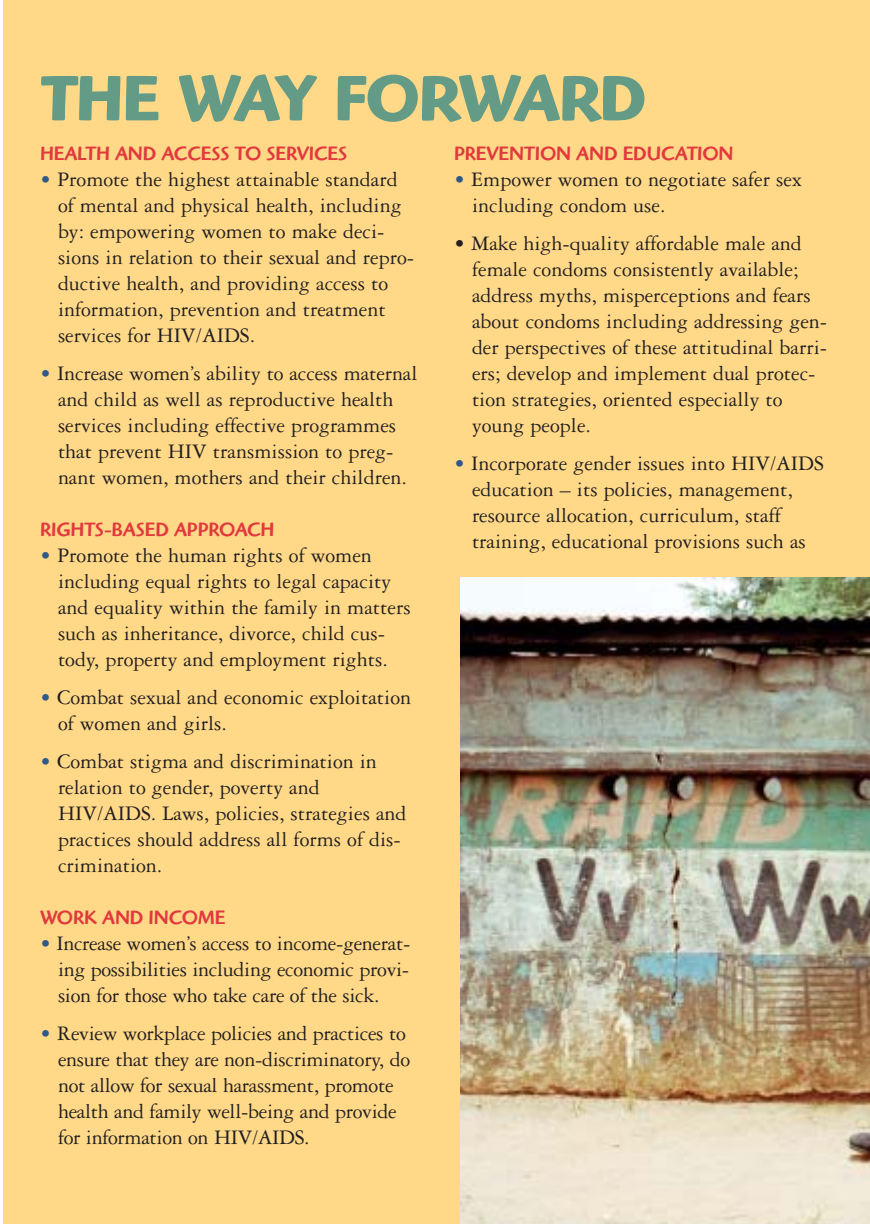
<style>
.page{position:relative;width:870px;height:1224px;background:#fff}
.page>*{position:absolute;margin:0;border:0;box-sizing:border-box;transform-origin:0 0}
.t1{font:700 66px "Highlander";letter-spacing:-.02em;color:#639b86}
.t2{font:22px/26px "Garamond Three";color:#231f20}
.t3{font:500 20px "Highlander";letter-spacing:-.01em;color:#e1393e}
.s1{color:#30598a}
</style>
<div class="page">
<div style="left:4px;top:0;width:866px;height:1224px;background:#ffd988"></div>
<img style="left:460px;top:577px;width:410px;height:647px">
<h1 class="t1" style="left:42px;top:76px;width:606px">THE WAY FORWARD</h1>
<p class="t3" style="left:40px;top:147px;width:309px">HEALTH AND ACCESS TO SERVICES</p>
<p class="t2" style="left:58px;top:169px;width:358px;text-indent:-18px"><span class="s1">•</span> Promote the highest attainable standard of mental and physical health, including by: empowering women to make deci&shy;sions in relation to their sexual and repro&shy;ductive health, and providing access to information, prevention and treatment services for HIV/AIDS.</p>
<p class="t2" style="left:40px;top:363px;width:379px;text-align:center"><span class="s1">•</span> Increase women’s ability to access maternal and child as well as reproductive health services including effective programmes that prevent HIV transmission to preg&shy;nant women, mothers and their children.</p>
<p class="t3" style="left:40px;top:523px;width:236px">RIGHTS-BASED APPROACH</p>
<p class="t2" style="left:58px;top:545px;width:354px;text-indent:-18px"><span class="s1">•</span> Promote the human rights of women including equal rights to legal capacity and equality within the family in matters such as inheritance, divorce, child cus&shy;tody, property and employment rights.</p>
<p class="t2" style="left:58px;top:687px;width:355px;text-indent:-18px"><span class="s1">•</span> Combat sexual and economic exploitation of women and girls.</p>
<p class="t2" style="left:58px;top:751px;width:350px;text-indent:-18px"><span class="s1">•</span> Combat stigma and discrimination in relation to gender, poverty and HIV/AIDS. Laws, policies, strategies and practices should address all forms of dis&shy;crimination.</p>
<p class="t3" style="left:40px;top:911px;width:187px">WORK AND INCOME</p>
<p class="t2" style="left:58px;top:933px;width:354px;text-align:justify;text-indent:-18px"><span class="s1">•</span> Increase women’s access to income-generat&shy;ing possibilities including economic provi&shy;sion for those who take care of the sick.</p>
<p class="t2" style="left:58px;top:1023px;width:354px;text-indent:-18px"><span class="s1">•</span> Review workplace policies and practices to ensure that they are non-discriminatory, do not allow for sexual harassment, promote health and family well-being and provide for information on HIV/AIDS.</p>
<p class="t3" style="left:454px;top:147px;width:281px">PREVENTION AND EDUCATION</p>
<p class="t2" style="left:472px;top:169px;width:331px;text-indent:-18px"><span class="s1">•</span> Empower women to negotiate safer sex including condom use.</p>
<p class="t2" style="left:472px;top:233px;width:357px;text-indent:-18px">• Make high-quality affordable male and female condoms consistently available; address myths, misperceptions and fears about condoms including addressing gen&shy;der perspectives of these attitudinal barri&shy;ers; develop and implement dual protec&shy;tion strategies, oriented especially to young people.</p>
<p class="t2" style="left:472px;top:453px;width:353px;text-indent:-18px"><span class="s1">•</span> Incorporate gender issues into HIV/AIDS education – its policies, management, resource allocation, curriculum, staff training, educational provisions such as</p>
</div>
